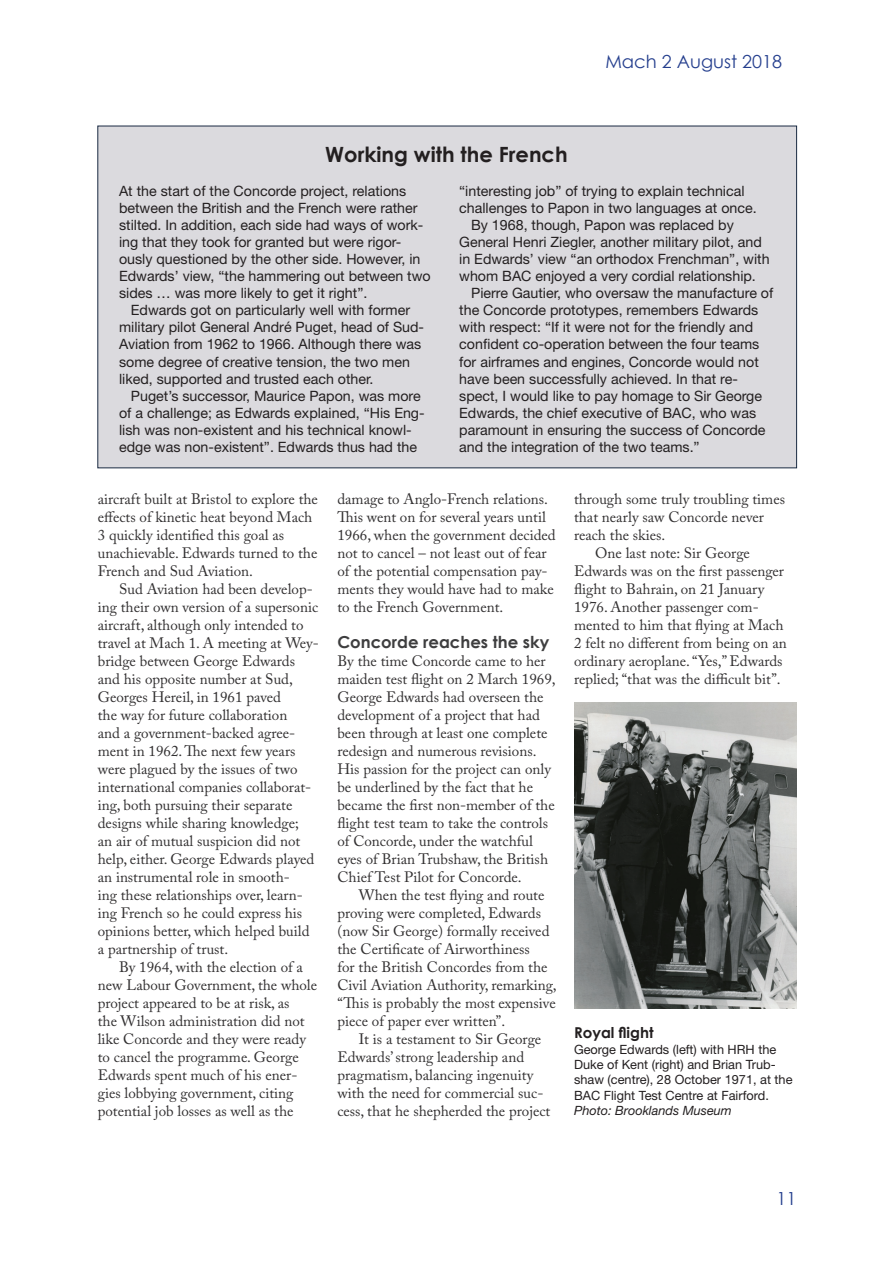
<style>
.page{position:relative;width:893px;height:1263px;background:#fff}
.page>*{position:absolute;margin:0;border:0;box-sizing:border-box;transform-origin:0 0}
.t1{font:700 21px "Century Gothic";color:#231f20}
.t2{font:18px "Century Gothic";color:#253f8e}
.t3{font:700 16.5px "Century Gothic";color:#3e3e3f}
.t4{font:15px/18px "Adobe Caslon Pro";color:#312f30}
.t5{font:700 15px "Century Gothic";color:#231f20}
.t6{font:14.25px/17.1px "Helvetica Neue";color:#231f20}
.t7{font:12.75px/15.3px "Helvetica Neue";color:#231f20}
.t8{font:italic 12.75px "Helvetica Neue";color:#231f20}
</style>
<div class="page">
<div style="left:98px;top:126px;width:699px;height:342px;background:#dbdade"></div>
<img style="left:574px;top:702px;width:223px;height:306px">
<p class="t2" style="left:605px;top:50px;width:178px">Mach 2 August 2018</p>
<h1 class="t1" style="left:325px;top:142px;width:244px">Working with the French</h1>
<p class="t6" style="left:459px;top:182px;width:287px">“interesting job” of trying to explain technical</p>
<p class="t6" style="left:459px;top:199px;width:299px">challenges to Papon in two languages at once.</p>
<p class="t6" style="left:471px;top:216px;width:264px">By 1968, though, Papon was replaced by</p>
<p class="t6" style="left:459px;top:233px;width:304px">General Henri Ziegler, another military pilot, and</p>
<p class="t6" style="left:459px;top:250px;width:312px">in Edwards’ view “an orthodox Frenchman”, with</p>
<p class="t6" style="left:459px;top:267px;width:298px">whom BAC enjoyed a very cordial relationship.</p>
<p class="t6" style="left:471px;top:284px;width:304px">Pierre Gautier, who oversaw the manufacture of</p>
<p class="t6" style="left:459px;top:301px;width:301px">the Concorde prototypes, remembers Edwards</p>
<p class="t6" style="left:459px;top:318px;width:295px">with respect: “If it were not for the friendly and</p>
<p class="t6" style="left:459px;top:336px;width:302px">confident co-operation between the four teams</p>
<p class="t6" style="left:459px;top:353px;width:301px">for airframes and engines, Concorde would not</p>
<p class="t6" style="left:459px;top:370px;width:280px">have been successfully achieved. In that re-</p>
<p class="t6" style="left:459px;top:387px;width:304px">spect, I would like to pay homage to Sir George</p>
<p class="t6" style="left:459px;top:404px;width:298px">Edwards, the chief executive of BAC, who was</p>
<p class="t6" style="left:459px;top:421px;width:308px">paramount in ensuring the success of Concorde</p>
<p class="t6" style="left:459px;top:438px;width:242px">and the integration of the two teams.”</p>
<p class="t4" style="left:574px;top:490px;width:213px">through some truly troubling times</p>
<p class="t4" style="left:574px;top:508px;width:191px">that nearly saw Concorde never</p>
<p class="t4" style="left:574px;top:526px;width:93px">reach the skies.</p>
<p class="t4" style="left:595px;top:544px;width:156px">One last note: Sir George</p>
<p class="t4" style="left:574px;top:562px;width:212px">Edwards was on the first passenger</p>
<p class="t4" style="left:574px;top:580px;width:192px">flight to Bahrain, on 21 January</p>
<p class="t4" style="left:574px;top:598px;width:186px">1976. Another passenger com-</p>
<p class="t4" style="left:574px;top:616px;width:211px">mented to him that flying at Mach</p>
<p class="t4" style="left:574px;top:634px;width:214px">2 felt no different from being on an</p>
<p class="t4" style="left:574px;top:652px;width:210px">ordinary aeroplane. “Yes,” Edwards</p>
<p class="t4" style="left:574px;top:670px;width:208px">replied; “that was the difficult bit”.</p>
<p class="t6" style="left:119px;top:182px;width:313px">At the start of the Concorde project, relations between the British and the French were rather stilted. In addition, each side had ways of work&shy;ing that they took for granted but were rigor&shy;ously questioned by the other side. However, in Edwards’ view, “the hammering out between two sides … was more likely to get it right”.</p>
<p class="t6" style="left:119px;top:301px;width:307px;text-indent:12px">Edwards got on particularly well with former military pilot General André Puget, head of Sud-Aviation from 1962 to 1966. Although there was some degree of creative tension, the two men liked, supported and trusted each other.</p>
<p class="t6" style="left:119px;top:387px;width:307px;text-indent:12px">Puget’s successor, Maurice Papon, was more of a challenge; as Edwards explained, “His Eng&shy;lish was non-existent and his technical knowl&shy;edge was non-existent”. Edwards thus had the</p>
<p class="t4" style="left:337px;top:490px;width:220px">damage to Anglo-French relations.<br>This went on for several years until 1966, when the government decided not to cancel – not least out of fear of the potential compensation pay&shy;ments they would have had to make to the French Government.</p>
<p class="t3" style="left:337px;top:632px;width:213px">Concorde reaches the sky</p>
<p class="t4" style="left:337px;top:652px;width:220px">By the time Concorde came to her maiden test flight on 2 March 1969, George Edwards had overseen the development of a project that had been through at least one complete redesign and numerous revisions.<br>His passion for the project can only be underlined by the fact that he became the first non-member of the flight test team to take the controls of Concorde, under the watchful eyes of Brian Trubshaw, the British Chief Test Pilot for Concorde.</p>
<p class="t4" style="left:337px;top:886px;width:221px;text-indent:21px">When the test flying and route proving were completed, Edwards (now Sir George) formally received the Certificate of Airworthiness<br>for the British Concordes from the Civil Aviation Authority, remarking, “This is probably the most expensive piece of paper ever written”.</p>
<p class="t4" style="left:337px;top:1030px;width:214px;text-indent:21px">It is a testament to Sir George Edwards’ strong leadership and pragmatism, balancing ingenuity with the need for commercial suc&shy;cess, that he shepherded the project</p>
<p class="t4" style="left:98px;top:490px;width:222px">aircraft built at Bristol to explore the effects of kinetic heat beyond Mach 3 quickly identified this goal as unachievable. Edwards turned to the French and Sud Aviation.</p>
<p class="t4" style="left:98px;top:580px;width:223px;text-indent:21px">Sud Aviation had been develop&shy;ing their own version of a supersonic aircraft, although only intended to travel at Mach 1. A meeting at Wey&shy;bridge between George Edwards and his opposite number at Sud, Georges Hereil, in 1961 paved<br>the way for future collaboration<br>and a government-backed agree&shy;ment in 1962. The next few years were plagued by the issues of two international companies collaborat&shy;ing, both pursuing their separate designs while sharing knowledge;<br>an air of mutual suspicion did not help, either. George Edwards played an instrumental role in smooth-<br>ing these relationships over, learn&shy;ing French so he could express his opinions better, which helped build a partnership of trust.</p>
<p class="t4" style="left:98px;top:958px;width:221px;text-indent:21px">By 1964, with the election of a new Labour Government, the whole project appeared to be at risk, as<br>the Wilson administration did not like Concorde and they were ready to cancel the programme. George<br>Edwards spent much of his ener&shy;gies lobbying government, citing potential job losses as well as the</p>
<p class="t5" style="left:574px;top:1023px;width:81px">Royal flight</p>
<p class="t7" style="left:574px;top:1041px;width:220px">George Edwards (left) with HRH the Duke of Kent (right) and Brian Trub&shy;shaw (centre), 28 October 1971, at the BAC Flight Test Centre at Fairford.</p>
<p class="t8" style="left:574px;top:1103px;width:159px">Photo: Brooklands Museum</p>
<p class="t2" style="left:777px;top:1188px;width:21px">11</p>
</div>
